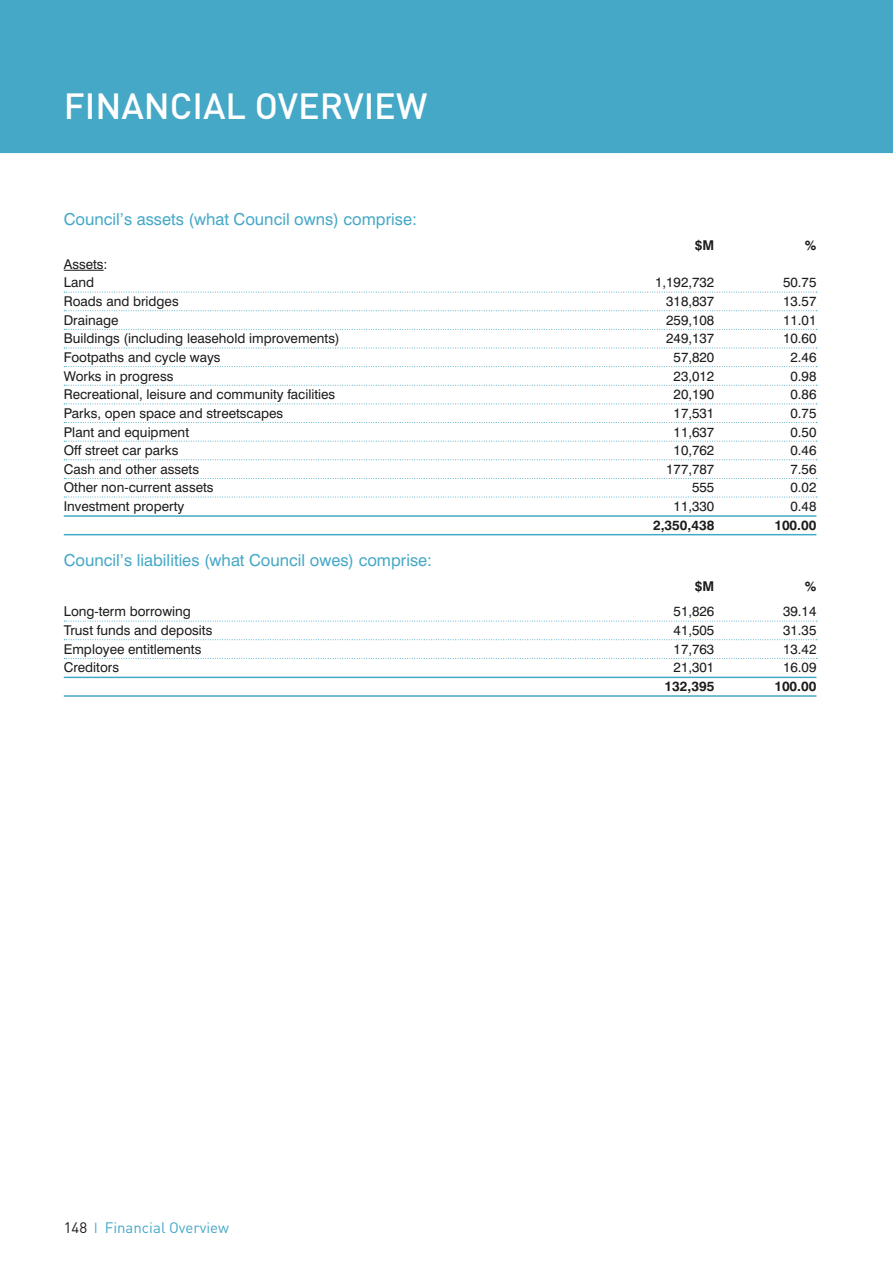
<style>
.page{position:relative;width:893px;height:1263px;background:#fff}
.page>*{position:absolute;margin:0;border:0;box-sizing:border-box;transform-origin:0 0}
.t1{font:500 36px "DIN";color:#fff}
.t2{font:16.5px "Swiss 721 BT";color:#45a8c6}
.t3{font:15px "DIN";color:#45a8c6}
.t4{font:13.5px/18.6px "Swiss 721 BT";color:#1c1c1b}
.t5{font:700 13.5px "Swiss 721 BT";color:#1c1c1b}
.s1{color:#1c1c1b}
</style>
<div class="page">
<div style="left:0;top:0;width:893px;height:153px;background:#45a8c6"></div>
<hr style="left:64px;top:270px;width:40px;height:1px;background:#1c1c1b">
<svg style="left:64px;top:292px;width:753px;height:1px"></svg>
<svg style="left:64px;top:310px;width:753px;height:1px"></svg>
<svg style="left:64px;top:329px;width:753px;height:1px"></svg>
<svg style="left:64px;top:348px;width:753px;height:1px"></svg>
<svg style="left:64px;top:366px;width:753px;height:1px"></svg>
<svg style="left:64px;top:385px;width:753px;height:1px"></svg>
<svg style="left:64px;top:403px;width:753px;height:1px"></svg>
<svg style="left:64px;top:422px;width:753px;height:1px"></svg>
<svg style="left:64px;top:441px;width:753px;height:1px"></svg>
<svg style="left:64px;top:459px;width:753px;height:1px"></svg>
<svg style="left:64px;top:478px;width:753px;height:1px"></svg>
<svg style="left:64px;top:497px;width:753px;height:1px"></svg>
<hr style="left:64px;top:515px;width:752px;height:2px;background:#45a8c6">
<hr style="left:64px;top:534px;width:752px;height:1px;background:#45a8c6">
<svg style="left:64px;top:621px;width:753px;height:1px"></svg>
<svg style="left:64px;top:639px;width:753px;height:1px"></svg>
<svg style="left:64px;top:658px;width:753px;height:1px"></svg>
<hr style="left:64px;top:677px;width:752px;height:1px;background:#45a8c6">
<hr style="left:64px;top:695px;width:752px;height:2px;background:#45a8c6">
<h1 class="t1" style="left:64px;top:83px;width:365px">FINANCIAL OVERVIEW</h1>
<p class="t2" style="left:64px;top:209px;width:355px">Council’s assets (what Council owns) comprise:</p>
<p class="t4" style="left:64px;top:255px;width:45px">Assets:<br>Land</p>
<p class="t5" style="left:695px;top:237px;width:21px">$M</p>
<p class="t5" style="left:805px;top:237px;width:13px">%</p>
<p class="t4" style="left:655px;top:273px;width:61px">1,192,732</p>
<p class="t4" style="left:783px;top:273px;width:35px">50.75</p>
<p class="t4" style="left:64px;top:292px;width:116px">Roads and bridges</p>
<p class="t4" style="left:666px;top:292px;width:50px">318,837</p>
<p class="t4" style="left:783px;top:292px;width:35px">13.57</p>
<p class="t4" style="left:64px;top:311px;width:56px">Drainage</p>
<p class="t4" style="left:666px;top:311px;width:50px">259,108</p>
<p class="t4" style="left:783px;top:311px;width:35px">11.01</p>
<p class="t4" style="left:64px;top:329px;width:277px">Buildings (including leasehold improvements)</p>
<p class="t4" style="left:666px;top:329px;width:50px">249,137</p>
<p class="t4" style="left:783px;top:329px;width:35px">10.60</p>
<p class="t4" style="left:64px;top:348px;width:158px">Footpaths and cycle ways</p>
<p class="t4" style="left:674px;top:348px;width:42px">57,820</p>
<p class="t4" style="left:790px;top:348px;width:27px">2.46</p>
<p class="t4" style="left:64px;top:366px;width:111px">Works in progress</p>
<p class="t4" style="left:674px;top:366px;width:42px">23,012</p>
<p class="t4" style="left:790px;top:366px;width:27px">0.98</p>
<p class="t4" style="left:64px;top:385px;width:273px">Recreational, leisure and community facilities</p>
<p class="t4" style="left:674px;top:385px;width:42px">20,190</p>
<p class="t4" style="left:790px;top:385px;width:27px">0.86</p>
<p class="t4" style="left:64px;top:404px;width:221px">Parks, open space and streetscapes</p>
<p class="t4" style="left:674px;top:404px;width:42px">17,531</p>
<p class="t4" style="left:790px;top:404px;width:27px">0.75</p>
<p class="t4" style="left:64px;top:422px;width:127px">Plant and equipment</p>
<p class="t4" style="left:674px;top:422px;width:42px">11,637</p>
<p class="t4" style="left:790px;top:422px;width:27px">0.50</p>
<p class="t4" style="left:64px;top:441px;width:116px">Off street car parks</p>
<p class="t4" style="left:674px;top:441px;width:42px">10,762</p>
<p class="t4" style="left:790px;top:441px;width:27px">0.46</p>
<p class="t4" style="left:64px;top:460px;width:137px">Cash and other assets</p>
<p class="t4" style="left:666px;top:460px;width:50px">177,787</p>
<p class="t4" style="left:790px;top:460px;width:27px">7.56</p>
<p class="t4" style="left:64px;top:478px;width:151px">Other non-current assets</p>
<p class="t4" style="left:692px;top:478px;width:24px">555</p>
<p class="t4" style="left:790px;top:478px;width:27px">0.02</p>
<p class="t4" style="left:64px;top:497px;width:122px">Investment property</p>
<p class="t4" style="left:674px;top:497px;width:42px">11,330</p>
<p class="t4" style="left:790px;top:497px;width:27px">0.48</p>
<p class="t5" style="left:653px;top:517px;width:63px">2,350,438</p>
<p class="t5" style="left:774px;top:517px;width:44px">100.00</p>
<p class="t2" style="left:64px;top:551px;width:370px">Council’s liabilities (what Council owes) comprise:</p>
<p class="t5" style="left:695px;top:578px;width:21px">$M</p>
<p class="t5" style="left:805px;top:578px;width:13px">%</p>
<p class="t4" style="left:64px;top:602px;width:129px">Long-term borrowing</p>
<p class="t4" style="left:674px;top:602px;width:42px">51,826</p>
<p class="t4" style="left:783px;top:602px;width:35px">39.14</p>
<p class="t4" style="left:64px;top:621px;width:150px">Trust funds and deposits</p>
<p class="t4" style="left:674px;top:621px;width:42px">41,505</p>
<p class="t4" style="left:783px;top:621px;width:35px">31.35</p>
<p class="t4" style="left:64px;top:639px;width:139px">Employee entitlements</p>
<p class="t4" style="left:674px;top:639px;width:42px">17,763</p>
<p class="t4" style="left:783px;top:639px;width:35px">13.42</p>
<p class="t4" style="left:64px;top:658px;width:57px">Creditors</p>
<p class="t4" style="left:674px;top:658px;width:42px">21,301</p>
<p class="t4" style="left:783px;top:658px;width:35px">16.09</p>
<p class="t5" style="left:665px;top:678px;width:51px">132,395</p>
<p class="t5" style="left:774px;top:678px;width:44px">100.00</p>
<p class="t3" style="left:64px;top:1218px;width:167px"><span class="s1">148</span> ❘ Financial Overview</p>
</div>
